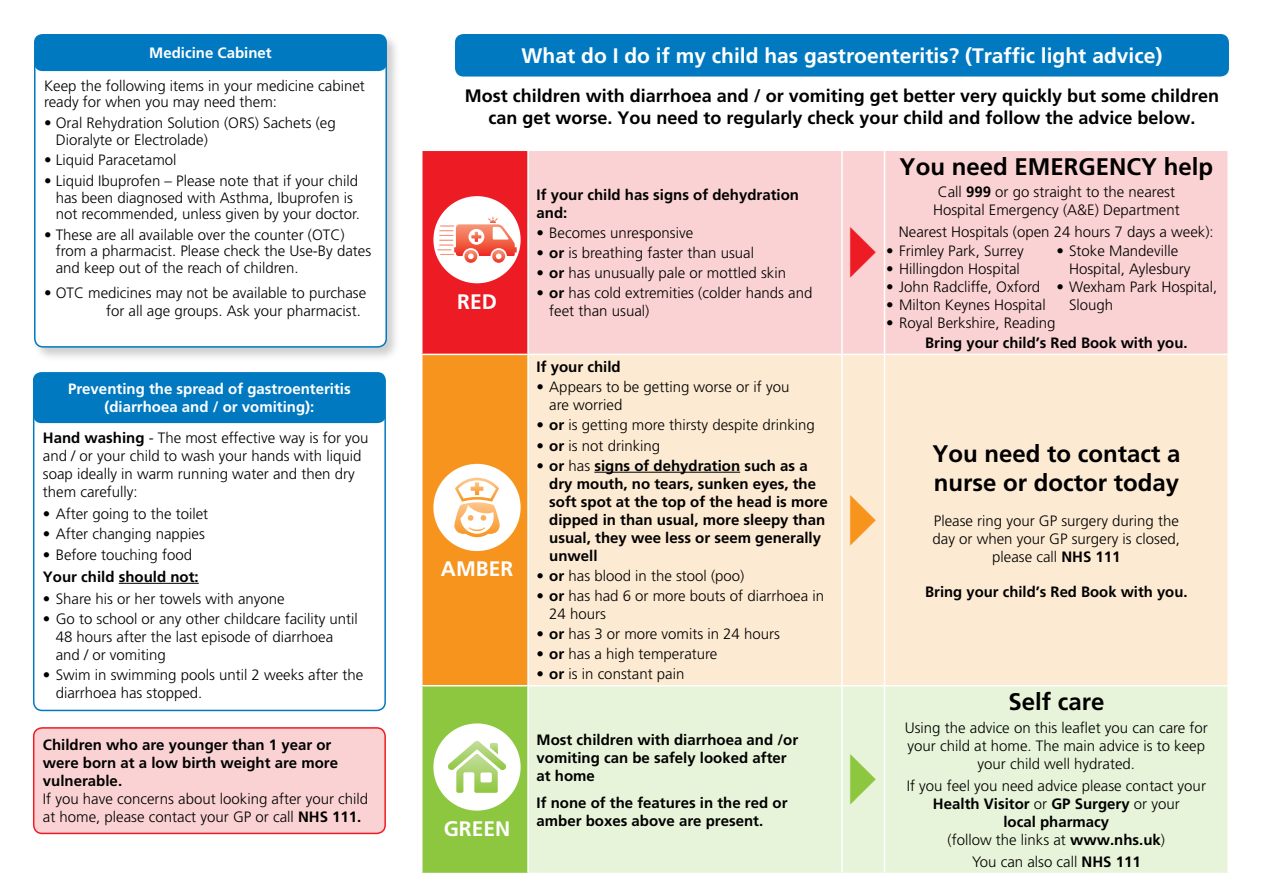
<style>
.page{position:relative;width:1263px;height:893px;background:#fff}
.page>*{position:absolute;margin:0;border:0;box-sizing:border-box;transform-origin:0 0}
.t1{font:700 24px/28.8px "Frutiger CE";color:#000}
.t2{font:700 21px "Frutiger CE";color:#fff}
.t3{font:700 18px/21.6px "Frutiger CE";color:#000;text-align:center}
.t4{font:300 15px/18px "Frutiger";color:#000}
.t5{font:700 15px/18px "Frutiger CE";color:#000}
.t6{font:700 15px/18px "Frutiger CE";color:#fff;text-align:center}
.s1{font-family:"Frutiger CE";font-weight:700}
.s2{font-family:"Frutiger";font-weight:300}
</style>
<div class="page">
<div style="left:422px;top:150px;width:106px;height:204px;background:#ed1c24"></div>
<div style="left:529px;top:151px;width:698px;height:203px;background:#fbd2d3"></div>
<div style="left:422px;top:354px;width:106px;height:332px;background:#f7941e"></div>
<div style="left:529px;top:355px;width:698px;height:330px;background:#fdead2"></div>
<div style="left:422px;top:686px;width:106px;height:187px;background:#8dc63f"></div>
<div style="left:529px;top:686px;width:698px;height:187px;background:#e8f4d9"></div>
<hr style="left:421px;top:150px;width:107px;height:1px;background:#fff">
<hr style="left:527px;top:151px;width:2px;height:203px;background:#fff">
<hr style="left:421px;top:354px;width:107px;height:1px;background:#fff">
<hr style="left:527px;top:355px;width:2px;height:330px;background:#fff">
<hr style="left:421px;top:685px;width:107px;height:1px;background:#fff">
<hr style="left:841px;top:151px;width:2px;height:203px;background:#fff">
<hr style="left:884px;top:151px;width:1px;height:203px;background:#fff">
<hr style="left:841px;top:355px;width:2px;height:330px;background:#fff">
<hr style="left:884px;top:355px;width:1px;height:330px;background:#fff">
<hr style="left:527px;top:686px;width:2px;height:187px;background:#fff">
<hr style="left:841px;top:686px;width:2px;height:187px;background:#fff">
<hr style="left:884px;top:686px;width:1px;height:187px;background:#fff">
<div style="left:433px;top:196px;width:88px;height:87px;background:#fff;border-radius:50%"></div>
<svg style="left:437px;top:217px;width:80px;height:46px"></svg>
<div style="left:433px;top:464px;width:88px;height:87px;background:#fff;border-radius:50%"></div>
<svg style="left:454px;top:478px;width:46px;height:59px"></svg>
<hr style="left:594px;top:472px;width:146px;height:1px;background:#000">
<div style="left:433px;top:723px;width:88px;height:88px;background:#fff;border-radius:50%"></div>
<svg style="left:448px;top:741px;width:58px;height:52px"></svg>
<div style="left:455px;top:34px;width:774px;height:43px;background:#0079c1;border-radius:9px"></div>
<div style="left:32px;top:32px;width:369px;height:330px;background:#000;opacity:.2"></div>
<div style="left:35px;top:56px;width:351px;height:291px;background:#fff;border-radius:9px"></div>
<div style="left:34px;top:55px;width:353px;height:293px;border:2px solid #0079c1;border-radius:9px"></div>
<div style="left:34px;top:34px;width:353px;height:37px;background:#0079c1;border-radius:9px"></div>
<div style="left:34px;top:728px;width:351px;height:105px;background:#fbd2d3;border-radius:9px"></div>
<div style="left:33px;top:727px;width:353px;height:107px;border:2px solid #ed1c24;border-radius:9px"></div>
<hr style="left:119px;top:583px;width:80px;height:1px;background:#000">
<div style="left:33px;top:409px;width:353px;height:302px;border:2px solid #0079c1;border-radius:9px"></div>
<div style="left:33px;top:372px;width:353px;height:51px;background:#0079c1;border-radius:9px"></div>
<svg style="left:850px;top:227px;width:26px;height:51px"></svg>
<svg style="left:850px;top:495px;width:26px;height:50px"></svg>
<svg style="left:850px;top:754px;width:26px;height:51px"></svg>
<p class="t6" style="left:149px;top:44px;width:124px">Medicine Cabinet</p>
<p class="t4" style="left:44px;top:78px;width:322px;line-height:16.5px">Keep the following items in your medicine cabinet ready for when you may need them:</p>
<p class="t4" style="left:56px;top:115px;width:282px;line-height:16.5px;text-indent:-12px">• Oral Rehydration Solution (ORS) Sachets (eg<br>Dioralyte or Electrolade)</p>
<p class="t4" style="left:44px;top:151px;width:134px">• Liquid Paracetamol</p>
<p class="t4" style="left:56px;top:173px;width:306px;line-height:16.5px;text-indent:-12px">• Liquid Ibuprofen – Please note that if your child has been diagnosed with Asthma, Ibuprofen is not recommended, unless given by your doctor.</p>
<p class="t4" style="left:56px;top:227px;width:317px;line-height:16.5px;text-indent:-12px">• These are all available over the counter (OTC) from a pharmacist. Please check the Use-By dates and keep out of the reach of children.</p>
<p class="t4" style="left:106px;top:284px;width:262px;text-indent:-62px">• OTC medicines may not be available to purchase for all age groups. Ask your pharmacist.</p>
<p class="t6" style="left:68px;top:380px;width:284px">Preventing the spread of gastroenteritis (diarrhoea and / or vomiting):</p>
<p class="t4" style="left:43px;top:429px;width:327px"><span class="s1">Hand washing</span> - The most effective way is for you and / or your child to wash your hands with liquid soap ideally in warm running water and then dry them carefully:</p>
<p class="t4" style="left:43px;top:505px;width:167px">• After going to the toilet</p>
<p class="t4" style="left:43px;top:525px;width:163px">• After changing nappies</p>
<p class="t4" style="left:43px;top:546px;width:151px">• Before touching food</p>
<p class="t5" style="left:43px;top:567px;width:157px">Your child should not:</p>
<p class="t4" style="left:43px;top:590px;width:243px">• Share his or her towels with anyone</p>
<p class="t4" style="left:56px;top:610px;width:304px;text-indent:-13px">• Go to school or any other childcare facility until<br>48 hours after the last episode of diarrhoea and / or vomiting</p>
<p class="t4" style="left:56px;top:666px;width:309px;text-indent:-13px">• Swim in swimming pools until 2 weeks after the diarrhoea has stopped.</p>
<p class="t5" style="left:43px;top:736px;width:297px">Children who are younger than 1 year or were born at a low birth weight are more vulnerable.</p>
<p class="t4" style="left:43px;top:790px;width:327px">If you have concerns about looking after your child at home, please contact your GP or call <span class="s1">NHS 111.</span></p>
<h2 class="t2" style="left:522px;top:43px;width:642px">What do I do if my child has gastroenteritis? (Traffic light advice)</h2>
<p class="t3" style="left:465px;top:85px;width:756px">Most children with diarrhoea and / or vomiting get better very quickly but some children can get worse. You need to regularly check your child and follow the advice below.</p>
<h2 class="t2" style="left:457px;top:289px;width:41px">RED</h2>
<h2 class="t2" style="left:441px;top:556px;width:74px">AMBER</h2>
<h2 class="t2" style="left:444px;top:816px;width:68px">GREEN</h2>
<p class="t5" style="left:536px;top:185px;width:264px">If your child has signs of dehydration and:</p>
<p class="t4" style="left:536px;top:224px;width:158px">• Becomes unresponsive</p>
<p class="t4" style="left:536px;top:244px;width:219px"><span class="s1">• or</span> is breathing faster than usual</p>
<p class="t4" style="left:536px;top:264px;width:251px"><span class="s1">• or</span> has unusually pale or mottled skin</p>
<p class="t4" style="left:549px;top:284px;width:265px;text-indent:-13px"><span class="s1">• or</span> has cold extremities (colder hands and feet than usual)</p>
<p class="t5" style="left:536px;top:358px;width:86px">If your child</p>
<p class="t4" style="left:549px;top:378px;width:242px;text-indent:-13px">• Appears to be getting worse or if you are worried</p>
<p class="t4" style="left:536px;top:416px;width:280px"><span class="s1">• or</span> is getting more thirsty despite drinking</p>
<p class="t4" style="left:536px;top:437px;width:125px"><span class="s1">• or</span> is not drinking</p>
<p class="t5" style="left:549px;top:456px;width:280px;text-indent:-13px">• or <span class="s2">has</span> signs of dehydration such as a dry mouth, no tears, sunken eyes, the soft spot at the top of the head is more dipped in than usual, more sleepy than usual, they wee less or seem generally unwell</p>
<p class="t4" style="left:536px;top:567px;width:209px"><span class="s1">• or</span> has blood in the stool (poo)</p>
<p class="t4" style="left:549px;top:587px;width:276px;text-indent:-13px"><span class="s1">• or</span> has had 6 or more bouts of diarrhoea in<br>24 hours</p>
<p class="t4" style="left:536px;top:625px;width:245px"><span class="s1">• or</span> has 3 or more vomits in 24 hours</p>
<p class="t4" style="left:536px;top:645px;width:182px"><span class="s1">• or</span> has a high temperature</p>
<p class="t4" style="left:536px;top:665px;width:149px"><span class="s1">• or</span> is in constant pain</p>
<p class="t5" style="left:536px;top:731px;width:263px">Most children with diarrhoea and /or vomiting can be safely looked after at home</p>
<p class="t5" style="left:536px;top:793px;width:252px">If none of the features in the red or amber boxes above are present.</p>
<h1 class="t1" style="left:900px;top:152px;width:315px">You need EMERGENCY help</h1>
<p class="t4" style="left:933px;top:183px;width:248px;text-align:center">Call <span class="s1">999</span> or go straight to the nearest<br>Hospital Emergency (A&amp;E) Department</p>
<p class="t4" style="left:899px;top:223px;width:316px">Nearest Hospitals (open 24 hours 7 days a week):</p>
<p class="t4" style="left:886px;top:242px;width:139px">• Frimley Park, Surrey</p>
<p class="t4" style="left:886px;top:260px;width:135px">• Hillingdon Hospital</p>
<p class="t4" style="left:886px;top:278px;width:155px">• John Radcliffe, Oxford</p>
<p class="t4" style="left:886px;top:296px;width:161px">• Milton Keynes Hospital</p>
<p class="t4" style="left:886px;top:314px;width:171px">• Royal Berkshire, Reading</p>
<p class="t4" style="left:1069px;top:242px;width:123px;text-indent:-13px">• Stoke Mandeville<br>Hospital, Aylesbury</p>
<p class="t4" style="left:1069px;top:278px;width:150px;text-indent:-13px">• Wexham Park Hospital,<br>Slough</p>
<p class="t5" style="left:925px;top:334px;width:264px">Bring your child’s Red Book with you.</p>
<h1 class="t1" style="left:932px;top:439px;width:250px">You need to contact a nurse or doctor today</h1>
<p class="t4" style="left:932px;top:512px;width:249px;text-align:center">Please ring your GP surgery during the day or when your GP surgery is closed, please call <span class="s1">NHS 111</span></p>
<p class="t5" style="left:925px;top:582px;width:264px">Bring your child’s Red Book with you.</p>
<h1 class="t1" style="left:1008px;top:687px;width:98px">Self care</h1>
<p class="t4" style="left:905px;top:719px;width:305px;text-align:center">Using the advice on this leaflet you can care for your child at home. The main advice is to keep your child well hydrated.</p>
<p class="t4" style="left:907px;top:777px;width:301px">If you feel you need advice please contact your</p>
<p class="t5" style="left:933px;top:795px;width:248px;text-align:center">Health Visitor <span class="s2">or</span> GP Surgery <span class="s2">or your </span>local pharmacy</p>
<p class="t4" style="left:947px;top:829px;width:219px;line-height:22.2px;text-align:center">(follow the links at <span class="s1">www.nhs.uk</span>)<br>You can also call <span class="s1">NHS 111</span></p>
</div>
